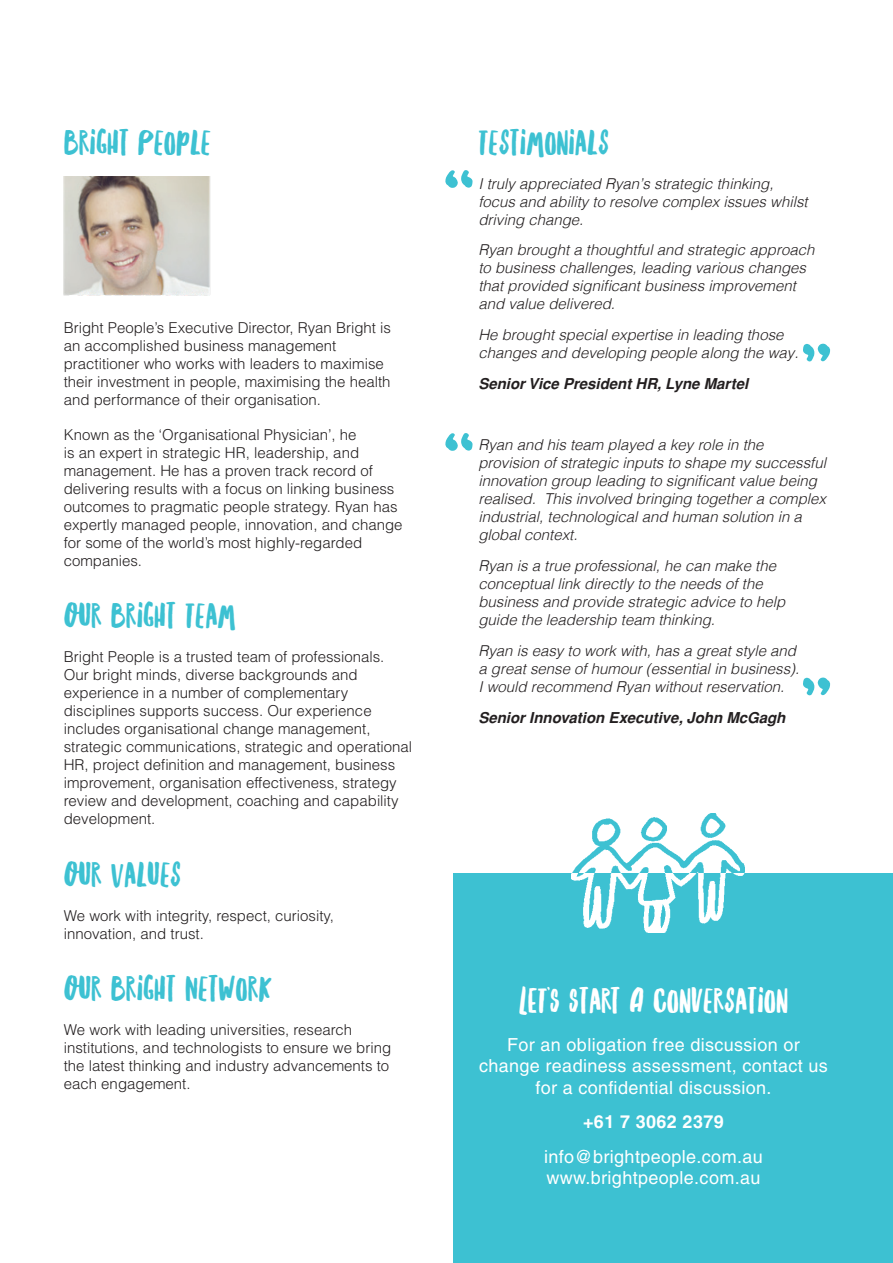
<style>
.page{position:relative;width:893px;height:1263px;background:#fff}
.page>*{position:absolute;margin:0;border:0;box-sizing:border-box;transform-origin:0 0}
.t1{font:36px "Northern Soul Caps";color:#3dc1d2}
.t2{font:36px "Northern Soul Caps";color:#fff}
.t3{font:18px/21.6px "Helvetica";letter-spacing:.02em;color:#fff;text-align:center}
.t4{font:700 18px "Helvetica";letter-spacing:.02em;color:#fff}
.t5{font:300 15px/18px "Helvetica";color:#231f20}
.t6{font:italic 300 15px/18px "Helvetica";color:#231f20}
.t7{font:italic 700 15px "Helvetica";color:#231f20}
</style>
<div class="page">
<svg style="left:445px;top:170px;width:28px;height:18px"></svg>
<svg style="left:445px;top:433px;width:28px;height:18px"></svg>
<svg style="left:803px;top:343px;width:27px;height:19px"></svg>
<svg style="left:803px;top:677px;width:27px;height:18px"></svg>
<div style="left:454px;top:873px;width:439px;height:390px;background:#3dc1d2"></div>
<img style="left:64px;top:177px;width:146px;height:119px">
<img style="left:572px;top:814px;width:173px;height:59px">
<img style="left:571px;top:873px;width:174px;height:59px">
<h1 class="t1" style="left:64px;top:121px;width:149px">BRIGHT PEOPLE</h1>
<p class="t5" style="left:64px;top:318px;width:329px">Bright People’s Executive Director, Ryan Bright is an accomplished business management practitioner who works with leaders to maximise their investment in people, maximising the health and performance of their organisation.</p>
<p class="t5" style="left:64px;top:425px;width:340px">Known as the ‘Organisational Physician’, he<br>is an expert in strategic HR, leadership, and management. He has a proven track record of delivering results with a focus on linking business outcomes to pragmatic people strategy. Ryan has expertly managed people, innovation, and change for some of the world’s most highly-regarded companies.</p>
<h1 class="t1" style="left:64px;top:595px;width:174px">OUR BRIGHT TEAM</h1>
<p class="t5" style="left:64px;top:647px;width:350px">Bright People is a trusted team of professionals.<br>Our bright minds, diverse backgrounds and experience in a number of complementary disciplines supports success. Our experience includes organisational change management, strategic communications, strategic and operational HR, project definition and management, business improvement, organisation effectiveness, strategy review and development, coaching and capability development.</p>
<h1 class="t1" style="left:64px;top:853px;width:119px">OUR VALUES</h1>
<p class="t5" style="left:64px;top:906px;width:272px">We work with integrity, respect, curiosity, innovation, and trust.</p>
<h1 class="t1" style="left:64px;top:968px;width:210px">OUR BRIGHT NETWORK</h1>
<p class="t5" style="left:64px;top:1020px;width:329px">We work with leading universities, research institutions, and technologists to ensure we bring the latest thinking and industry advancements to each engagement.</p>
<h1 class="t1" style="left:478px;top:121px;width:132px">TESTIMONIALS</h1>
<p class="t6" style="left:478px;top:173px;width:331px">I truly appreciated Ryan’s strategic thinking, focus and ability to resolve complex issues whilst driving change.</p>
<p class="t6" style="left:478px;top:240px;width:337px">Ryan brought a thoughtful and strategic approach to business challenges, leading various changes that provided significant business improvement and value delivered.</p>
<p class="t6" style="left:478px;top:325px;width:322px">He brought special expertise in leading those changes and developing people along the way.</p>
<p class="t7" style="left:478px;top:375px;width:271px">Senior Vice President HR, Lyne Martel</p>
<p class="t6" style="left:478px;top:435px;width:349px">Ryan and his team played a key role in the provision of strategic inputs to shape my successful innovation group leading to significant value being realised. This involved bringing together a complex industrial, technological and human solution in a global context.</p>
<p class="t6" style="left:478px;top:556px;width:308px">Ryan is a true professional, he can make the conceptual link directly to the needs of the business and provide strategic advice to help guide the leadership team thinking.</p>
<p class="t6" style="left:478px;top:641px;width:322px">Ryan is easy to work with, has a great style and a great sense of humour (essential in business).<br>I would recommend Ryan without reservation.</p>
<p class="t7" style="left:478px;top:709px;width:309px">Senior Innovation Executive, John McGagh</p>
<h1 class="t2" style="left:519px;top:980px;width:271px">LET’S START A CONVERSATION</h1>
<p class="t3" style="left:479px;top:1034px;width:350px">For an obligation free discussion or change readiness assessment, contact us for a confidential discussion.</p>
<p class="t4" style="left:583px;top:1111px;width:142px">+61 7 3062 2379</p>
<p class="t3" style="left:544px;top:1145px;width:220px;text-align:left">info@brightpeople.com.au www.brightpeople.com.au</p>
</div>
